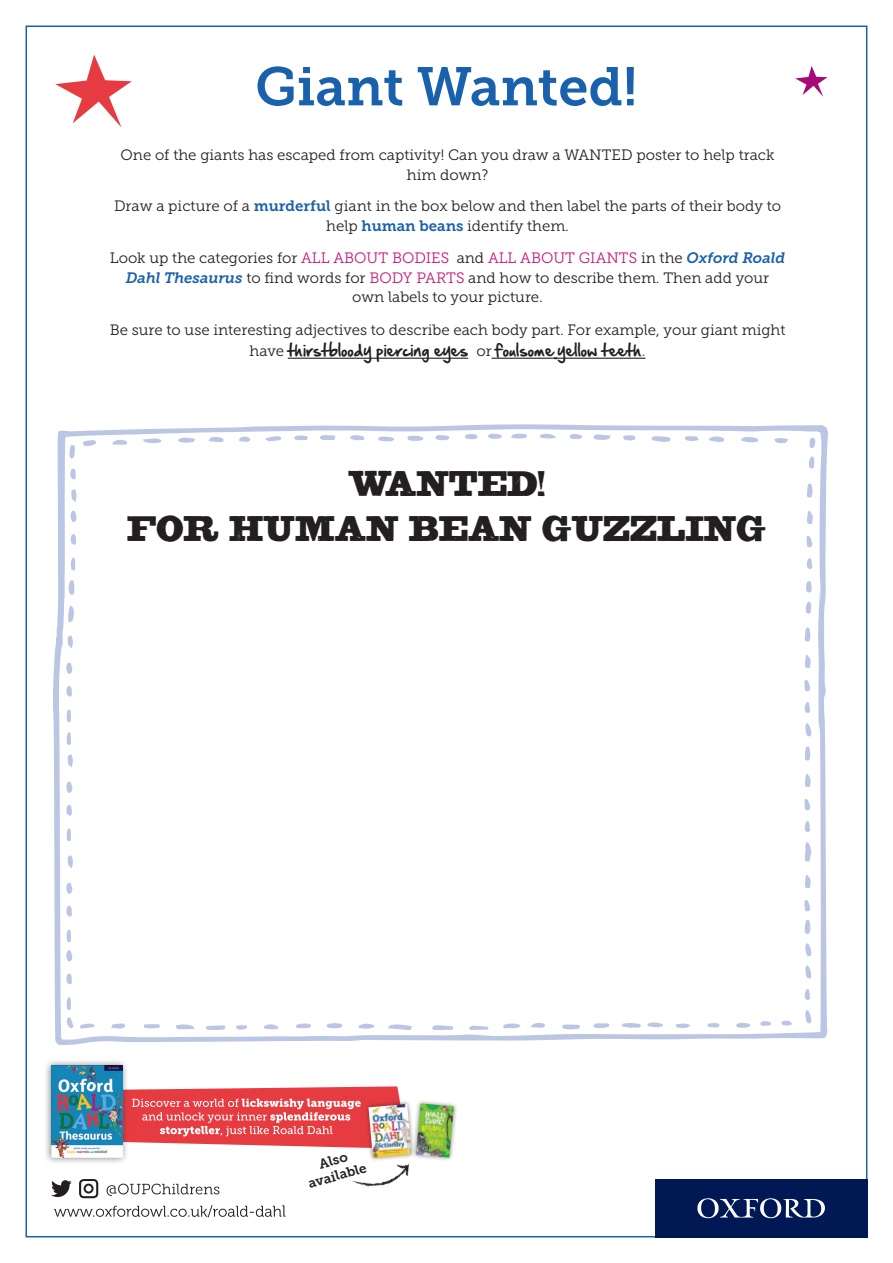
<style>
.page{position:relative;width:893px;height:1263px;background:#fff}
.page>*{position:absolute;margin:0;border:0;box-sizing:border-box;transform-origin:0 0}
.t1{font:54px "Museo Slab 700";color:#1a61ad}
.t2{font:39px/45px "Bootstrap Infant Alternate Pro";color:#231f20;text-align:center}
.t3{font:15px/19.5px "Museo Slab 300";color:#231f20;text-align:center}
.t4{font:15px "Hand Of Sean";color:#231f20}
.t5{font:13.5px/15.6px "Museo Slab 700";color:#231f20;text-align:center}
.s1{font-family:"Museo Slab 700";color:#1a61ad}
.s2{color:#c9157c}
.s3{font-family:"Museo Slab 700";font-style:italic;color:#1a61ad}
.s4{font-family:"Museo Slab 300"}
</style>
<div class="page">
<div style="left:655px;top:1179px;width:212px;height:58px;background:#001954"></div>
<svg style="left:697px;top:1198px;width:128px;height:20px"></svg>
<svg style="left:107px;top:1183px;width:112px;height:13px"></svg>
<svg style="left:51px;top:1180px;width:21px;height:17px"></svg>
<svg style="left:79px;top:1179px;width:19px;height:19px"></svg>
<svg style="left:54px;top:1205px;width:231px;height:12px"></svg>
<svg style="left:795px;top:66px;width:33px;height:31px"></svg>
<hr style="left:558px;top:358px;width:87px;height:1px;background:#231f20">
<hr style="left:492px;top:358px;width:62px;height:1px;background:#231f20">
<hr style="left:288px;top:358px;width:180px;height:1px;background:#231f20">
<svg style="left:55px;top:55px;width:77px;height:73px"></svg>
<svg style="left:53px;top:424px;width:775px;height:621px"></svg>
<svg style="left:651px;top:436px;width:20px;height:6px"></svg>
<svg style="left:740px;top:436px;width:18px;height:7px"></svg>
<svg style="left:68px;top:605px;width:7px;height:18px"></svg>
<svg style="left:178px;top:436px;width:17px;height:7px"></svg>
<svg style="left:68px;top:580px;width:6px;height:15px"></svg>
<svg style="left:593px;top:434px;width:18px;height:6px"></svg>
<svg style="left:709px;top:436px;width:15px;height:6px"></svg>
<svg style="left:407px;top:435px;width:16px;height:6px"></svg>
<svg style="left:540px;top:433px;width:16px;height:6px"></svg>
<svg style="left:511px;top:433px;width:16px;height:6px"></svg>
<svg style="left:378px;top:436px;width:17px;height:5px"></svg>
<svg style="left:319px;top:435px;width:16px;height:5px"></svg>
<svg style="left:112px;top:439px;width:15px;height:6px"></svg>
<svg style="left:83px;top:440px;width:13px;height:6px"></svg>
<svg style="left:265px;top:436px;width:16px;height:5px"></svg>
<svg style="left:69px;top:445px;width:6px;height:14px"></svg>
<svg style="left:142px;top:436px;width:19px;height:8px"></svg>
<svg style="left:685px;top:436px;width:14px;height:5px"></svg>
<svg style="left:464px;top:434px;width:14px;height:5px"></svg>
<svg style="left:806px;top:581px;width:6px;height:11px"></svg>
<svg style="left:435px;top:435px;width:15px;height:6px"></svg>
<svg style="left:208px;top:437px;width:16px;height:5px"></svg>
<svg style="left:623px;top:435px;width:13px;height:6px"></svg>
<svg style="left:488px;top:434px;width:14px;height:6px"></svg>
<svg style="left:350px;top:434px;width:15px;height:7px"></svg>
<svg style="left:569px;top:433px;width:13px;height:6px"></svg>
<svg style="left:805px;top:601px;width:6px;height:13px"></svg>
<svg style="left:809px;top:456px;width:5px;height:13px"></svg>
<svg style="left:774px;top:438px;width:14px;height:5px"></svg>
<svg style="left:239px;top:436px;width:11px;height:6px"></svg>
<svg style="left:809px;top:437px;width:6px;height:11px"></svg>
<svg style="left:805px;top:627px;width:6px;height:15px"></svg>
<svg style="left:805px;top:654px;width:6px;height:14px"></svg>
<svg style="left:804px;top:680px;width:6px;height:11px"></svg>
<svg style="left:805px;top:723px;width:6px;height:13px"></svg>
<svg style="left:804px;top:702px;width:6px;height:11px"></svg>
<svg style="left:807px;top:483px;width:6px;height:15px"></svg>
<svg style="left:807px;top:510px;width:6px;height:14px"></svg>
<svg style="left:807px;top:536px;width:5px;height:11px"></svg>
<svg style="left:806px;top:558px;width:6px;height:11px"></svg>
<svg style="left:805px;top:746px;width:6px;height:15px"></svg>
<svg style="left:805px;top:773px;width:6px;height:14px"></svg>
<svg style="left:804px;top:799px;width:6px;height:11px"></svg>
<svg style="left:804px;top:821px;width:6px;height:11px"></svg>
<svg style="left:805px;top:842px;width:6px;height:20px"></svg>
<svg style="left:805px;top:874px;width:6px;height:14px"></svg>
<svg style="left:804px;top:900px;width:6px;height:11px"></svg>
<svg style="left:805px;top:943px;width:6px;height:13px"></svg>
<svg style="left:804px;top:920px;width:7px;height:14px"></svg>
<svg style="left:805px;top:1010px;width:6px;height:13px"></svg>
<svg style="left:804px;top:989px;width:6px;height:11px"></svg>
<svg style="left:294px;top:435px;width:14px;height:5px"></svg>
<svg style="left:66px;top:635px;width:7px;height:13px"></svg>
<svg style="left:66px;top:663px;width:6px;height:11px"></svg>
<svg style="left:66px;top:685px;width:6px;height:12px"></svg>
<svg style="left:66px;top:709px;width:5px;height:13px"></svg>
<svg style="left:70px;top:489px;width:7px;height:13px"></svg>
<svg style="left:70px;top:511px;width:7px;height:11px"></svg>
<svg style="left:71px;top:534px;width:5px;height:11px"></svg>
<svg style="left:70px;top:558px;width:5px;height:12px"></svg>
<svg style="left:66px;top:754px;width:7px;height:13px"></svg>
<svg style="left:66px;top:782px;width:6px;height:11px"></svg>
<svg style="left:66px;top:804px;width:6px;height:12px"></svg>
<svg style="left:66px;top:828px;width:5px;height:13px"></svg>
<svg style="left:66px;top:855px;width:7px;height:13px"></svg>
<svg style="left:66px;top:883px;width:6px;height:11px"></svg>
<svg style="left:66px;top:905px;width:6px;height:12px"></svg>
<svg style="left:66px;top:929px;width:5px;height:13px"></svg>
<svg style="left:66px;top:950px;width:6px;height:12px"></svg>
<svg style="left:66px;top:973px;width:6px;height:12px"></svg>
<svg style="left:66px;top:997px;width:5px;height:13px"></svg>
<svg style="left:805px;top:965px;width:6px;height:13px"></svg>
<svg style="left:66px;top:732px;width:5px;height:13px"></svg>
<svg style="left:70px;top:468px;width:6px;height:12px"></svg>
<svg style="left:129px;top:1086px;width:271px;height:62px;background:#eb6469"></svg>
<div style="left:44px;top:1058px;width:85px;height:107px;background:#231f20;opacity:.55"></div>
<img style="left:51px;top:1065px;width:71px;height:93px">
<div style="left:412px;top:1099px;width:46px;height:63px;background:#231f20;opacity:.55"></div>
<img style="left:416px;top:1103px;width:38px;height:54px">
<img style="left:343px;top:1134px;width:81px;height:53px">
<div style="left:364px;top:1100px;width:52px;height:62px;background:#231f20;opacity:.55"></div>
<img style="left:368px;top:1104px;width:43px;height:54px">
<h1 class="t1" style="left:255px;top:56px;width:384px">Giant Wanted!</h1>
<p class="t3" style="left:121px;top:145px;width:656px">One of the giants has escaped from captivity! Can you draw a WANTED poster to help track him down?</p>
<p class="t3" style="left:114px;top:197px;width:669px">Draw a picture of a <span class="s1">murderful</span> giant in the box below and then label the parts of their body to help <span class="s1">human beans</span> identify them.</p>
<p class="t3" style="left:110px;top:249px;width:677px">Look up the categories for <span class="s2">ALL ABOUT BODIES</span> and <span class="s2">ALL ABOUT GIANTS</span> in the <span class="s3">Oxford Roald<br>Dahl Thesaurus</span> to find words for <span class="s2">BODY PARTS</span> and how to describe them. Then add your own labels to your picture.</p>
<p class="t3" style="left:110px;top:320px;width:677px">Be sure to use interesting adjectives to describe each body part. For example, your giant might</p>
<p class="t4" style="left:250px;top:336px;width:397px"><span class="s4">have</span> thirstbloody piercing eyes <span class="s4">or</span> foulsome yellow teeth<span class="s4">.</span></p>
<h2 class="t2" style="left:127px;top:465px;width:640px">WANTED!<br>FOR HUMAN BEAN GUZZLING</h2>
<p class="t5" style="left:303px;top:1160px;width:61px;rotate:-15deg">Also available</p>
</div>
